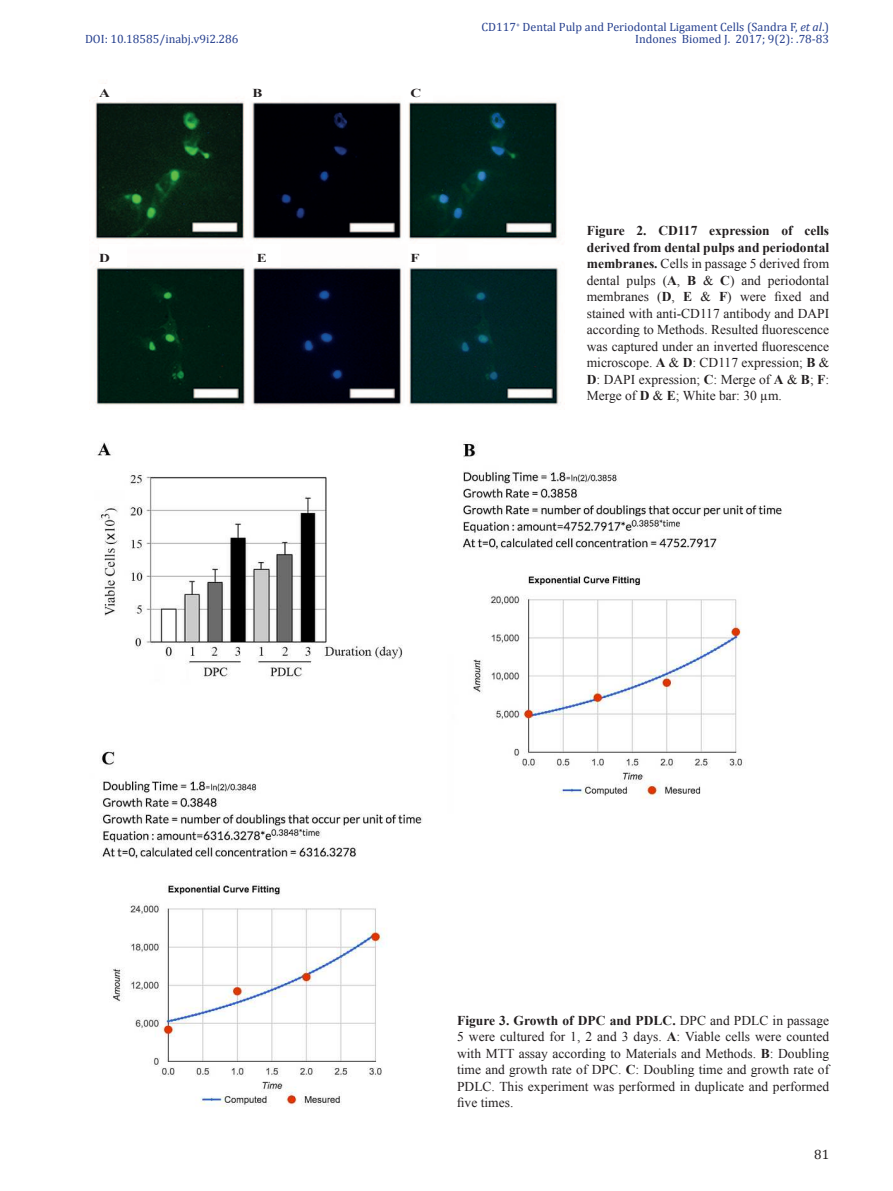
<style>
.page{position:relative;width:893px;height:1191px;background:#fff}
.page>*{position:absolute;margin:0;border:0;box-sizing:border-box;transform-origin:0 0}
.t1{font:13.5px/16.5px "Times New Roman";color:#231f20;text-align:justify}
.t2{font:13.5px "Cambria";color:#231f20}
.t3{font:700 12.15px "Times New Roman";color:#231f20;scale:1.24 1}
.t4{font:12px "Cambria";color:#253f8e}
.s1{font-style:italic}
.s2{font-weight:700}
</style>
<div class="page">
<img style="left:89px;top:83px;width:472px;height:323px">
<div style="left:98px;top:84px;width:28px;height:18px;background:#fff"></div>
<div style="left:253px;top:79px;width:28px;height:23px;background:#fff"></div>
<div style="left:405px;top:79px;width:28px;height:23px;background:#fff"></div>
<div style="left:99px;top:245px;width:28px;height:22px;background:#fff"></div>
<div style="left:253px;top:245px;width:28px;height:22px;background:#fff"></div>
<div style="left:408px;top:245px;width:28px;height:22px;background:#fff"></div>
<img style="left:96px;top:441px;width:686px;height:666px">
<p class="t4" style="left:481px;top:22px;width:349px">CD117<sup>+</sup> Dental Pulp and Periodontal Ligament Cells (Sandra F, <span class="s1">et al</span>.)</p>
<p class="t4" style="left:85px;top:34px;width:155px">DOI: 10.18585/inabj.v9i2.286</p>
<p class="t4" style="left:635px;top:34px;width:195px">Indones Biomed J. 2017; 9(2): .78-83</p>
<p class="t3" style="left:99px;top:89px;width:10px">A</p>
<p class="t3" style="left:253px;top:89px;width:10px">B</p>
<p class="t3" style="left:411px;top:89px;width:10px">C</p>
<p class="t3" style="left:99px;top:254px;width:10px">D</p>
<p class="t3" style="left:257px;top:254px;width:10px">E</p>
<p class="t3" style="left:411px;top:254px;width:9px">F</p>
<p class="t1" style="left:587px;top:224px;width:244px"><span class="s2">Figure 2. CD117 expression of cells derived from dental pulps and periodontal membranes.</span> Cells in passage 5 derived from dental pulps (<span class="s2">A</span>, <span class="s2">B</span> &amp; <span class="s2">C</span>) and periodontal membranes (<span class="s2">D</span>, <span class="s2">E</span> &amp; <span class="s2">F</span>) were fixed and stained with anti-CD117 antibody and DAPI according to Methods. Resulted fluorescence was captured under an inverted fluorescence microscope. <span class="s2">A</span> &amp; <span class="s2">D</span>: CD117 expression; <span class="s2">B</span> &amp; <span class="s2">D</span>: DAPI expression; <span class="s2">C</span>: Merge of <span class="s2">A</span> &amp; <span class="s2">B</span>; <span class="s2">F</span>:<br>Merge of <span class="s2">D</span> &amp; <span class="s2">E</span>; White bar: 30 µm.</p>
<p class="t1" style="left:457px;top:1013px;width:374px"><span class="s2">Figure 3. Growth of DPC and PDLC.</span> DPC and PDLC in passage 5 were cultured for 1, 2 and 3 days. <span class="s2">A</span>: Viable cells were counted with MTT assay according to Materials and Methods. <span class="s2">B</span>: Doubling time and growth rate of DPC. <span class="s2">C</span>: Doubling time and growth rate of PDLC. This experiment was performed in duplicate and performed five times.</p>
<p class="t2" style="left:814px;top:1146px;width:16px">81</p>
</div>
